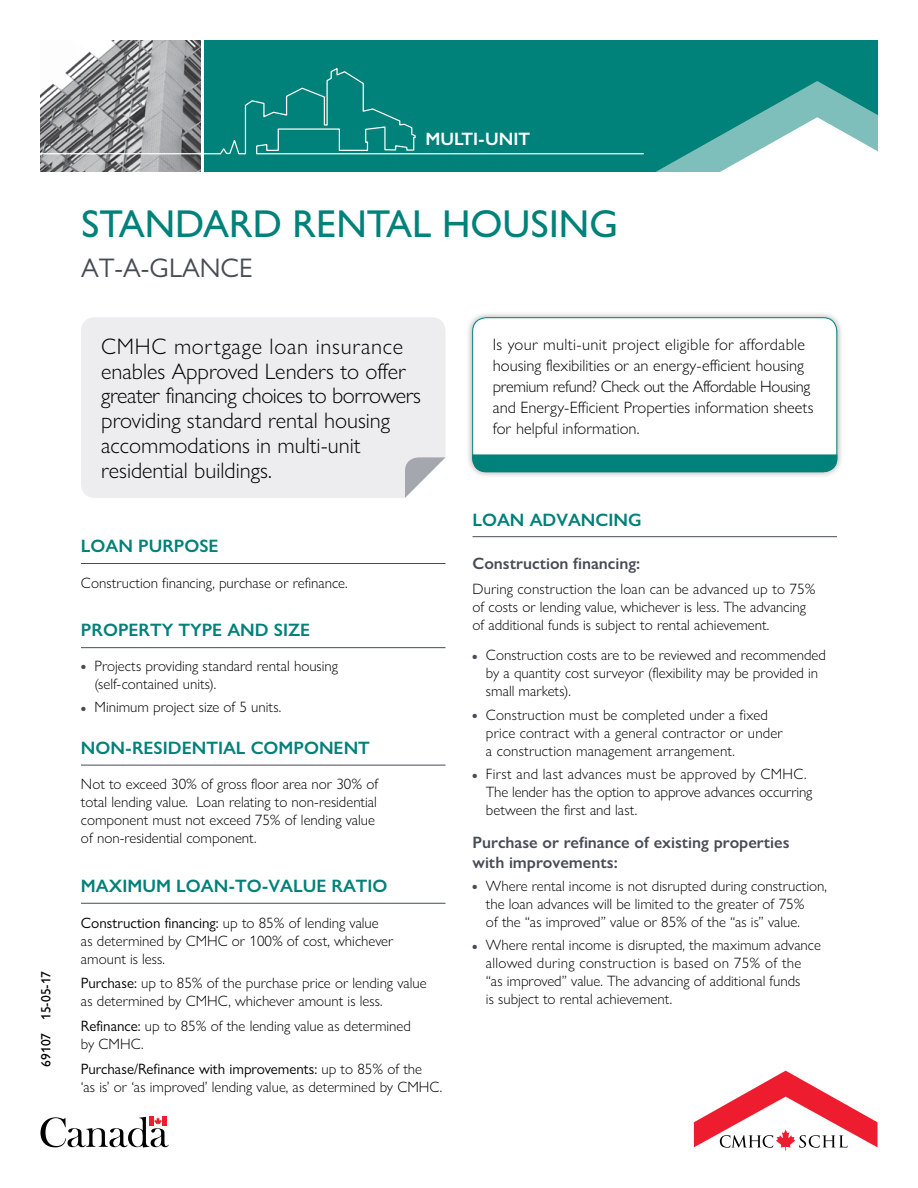
<style>
.page{position:relative;width:918px;height:1188px;background:#fff}
.page>*{position:absolute;margin:0;border:0;box-sizing:border-box;transform-origin:0 0}
.t1{font:500 39px "Gill Sans Nova";color:#008179}
.t2{font:27px "Gill Sans Nova";color:#474c55}
.t3{font:300 22.5px/24.8px "Gill Sans Nova";color:#000}
.t4{font:600 18px "Gill Sans Nova";color:#008179}
.t5{font:600 18px "Gill Sans Nova";color:#fff}
.t6{font:300 16.5px/21px "Gill Sans Nova";color:#000}
.t7{font:600 16.5px/19.5px "Gill Sans Nova";color:#474c55}
.t8{font:300 15px/18px "Gill Sans Nova";color:#000}
.t9{font:500 13.5px "Gill Sans Nova";color:#000}
.s1{color:#474c55}
.s2{font-weight:400}
</style>
<div class="page">
<div style="left:465px;top:311px;width:379px;height:168px;background:#000;opacity:.4"></div>
<div style="left:473px;top:318px;width:364px;height:154px;background:#fff;border-radius:14px"></div>
<div style="left:472px;top:318px;width:365px;height:154px;border:1px solid #008179;border-radius:14px"></div>
<div style="left:472px;top:455px;width:365px;height:17px;background:#008179"></div>
<img style="left:40px;top:40px;width:161px;height:132px">
<div style="left:204px;top:40px;width:674px;height:132px;background:#008179"></div>
<svg style="left:656px;top:81px;width:222px;height:91px"></svg>
<svg style="left:40px;top:67px;width:604px;height:88px"></svg>
<hr style="left:472px;top:536px;width:365px;height:1px;background:#474c55">
<hr style="left:81px;top:903px;width:365px;height:1px;background:#474c55">
<hr style="left:81px;top:765px;width:365px;height:1px;background:#474c55">
<hr style="left:81px;top:647px;width:365px;height:1px;background:#474c55">
<hr style="left:81px;top:563px;width:365px;height:1px;background:#474c55">
<div style="left:81px;top:317px;width:365px;height:181px;background:#ededef;border-radius:14px"></div>
<svg style="left:405px;top:457px;width:41px;height:41px;background:#d3d5d8"></svg>
<svg style="left:40px;top:1117px;width:129px;height:31px"></svg>
<svg style="left:694px;top:1071px;width:183px;height:79px"></svg>
<p class="t9" style="left:38px;top:1066px;width:97px;rotate:-90deg">69107 15-05-17</p>
<p class="t5" style="left:426px;top:128px;width:106px">MULTI-UNIT</p>
<h2 class="t1" style="left:81px;top:200px;width:539px">STANDARD RENTAL HOUSING</h2>
<p class="t2" style="left:81px;top:251px;width:173px">AT-A-GLANCE</p>
<p class="t3" style="left:101px;top:334px;width:321px">CMHC mortgage loan insurance enables Approved Lenders to offer greater financing choices to borrowers providing standard rental housing accommodations in multi-unit residential buildings.</p>
<p class="t6" style="left:493px;top:334px;width:322px">Is your multi-unit project eligible for affordable housing flexibilities or an energy-efficient housing premium refund? Check out the Affordable Housing and Energy-Efficient Properties information sheets for helpful information.</p>
<h3 class="t4" style="left:81px;top:535px;width:139px">LOAN PURPOSE</h3>
<p class="t8" style="left:81px;top:574px;width:268px">Construction financing, purchase or refinance.</p>
<h3 class="t4" style="left:81px;top:619px;width:231px">PROPERTY TYPE AND SIZE</h3>
<p class="t8" style="left:94px;top:656px;width:245px;text-indent:-13px"><span class="s1">●</span> Projects providing standard rental housing (self-contained units).</p>
<p class="t8" style="left:81px;top:698px;width:202px"><span class="s1">●</span> Minimum project size of 5 units.</p>
<h3 class="t4" style="left:81px;top:737px;width:290px">NON-RESIDENTIAL COMPONENT</h3>
<p class="t8" style="left:81px;top:775px;width:299px">Not to exceed 30% of gross floor area nor 30% of total lending value. Loan relating to non-residential component must not exceed 75% of lending value of non-residential component.</p>
<h3 class="t4" style="left:81px;top:875px;width:308px">MAXIMUM LOAN-TO-VALUE RATIO</h3>
<p class="t8" style="left:81px;top:913px;width:314px"><span class="s2">Construction financing:</span> up to 85% of lending value as determined by CMHC or 100% of cost, whichever amount is less.</p>
<p class="t8" style="left:81px;top:974px;width:347px"><span class="s2">Purchase:</span> up to 85% of the purchase price or lending value as determined by CMHC, whichever amount is less.</p>
<p class="t8" style="left:81px;top:1017px;width:331px"><span class="s2">Refinance:</span> up to 85% of the lending value as determined by CMHC.</p>
<p class="t8" style="left:81px;top:1060px;width:363px"><span class="s2">Purchase/Refinance with improvements:</span> up to 85% of the<br>‘as is’ or ‘as improved’ lending value, as determined by CMHC.</p>
<h3 class="t4" style="left:472px;top:508px;width:171px">LOAN ADVANCING</h3>
<h4 class="t7" style="left:472px;top:554px;width:169px">Construction financing:</h4>
<p class="t8" style="left:472px;top:580px;width:345px">During construction the loan can be advanced up to 75% of costs or lending value, whichever is less. The advancing of additional funds is subject to rental achievement.</p>
<p class="t8" style="left:486px;top:646px;width:341px;text-indent:-13px"><span class="s1">●</span> Construction costs are to be reviewed and recommended by a quantity cost surveyor (flexibility may be provided in small markets).</p>
<p class="t8" style="left:486px;top:705px;width:298px;text-indent:-13px"><span class="s1">●</span> Construction must be completed under a fixed price contract with a general contractor or under a construction management arrangement.</p>
<p class="t8" style="left:486px;top:765px;width:328px;text-indent:-14px"><span class="s1">●</span> First and last advances must be approved by CMHC.<br>The lender has the option to approve advances occurring between the first and last.</p>
<h4 class="t7" style="left:472px;top:833px;width:319px">Purchase or refinance of existing properties with improvements:</h4>
<p class="t8" style="left:486px;top:877px;width:343px;text-indent:-13px"><span class="s1">●</span> Where rental income is not disrupted during construction, the loan advances will be limited to the greater of 75%<br>of the “as improved” value or 85% of the “as is” value.</p>
<p class="t8" style="left:486px;top:936px;width:337px;text-indent:-13px"><span class="s1">●</span> Where rental income is disrupted, the maximum advance allowed during construction is based on 75% of the “as improved” value. The advancing of additional funds<br>is subject to rental achievement.</p>
</div>
